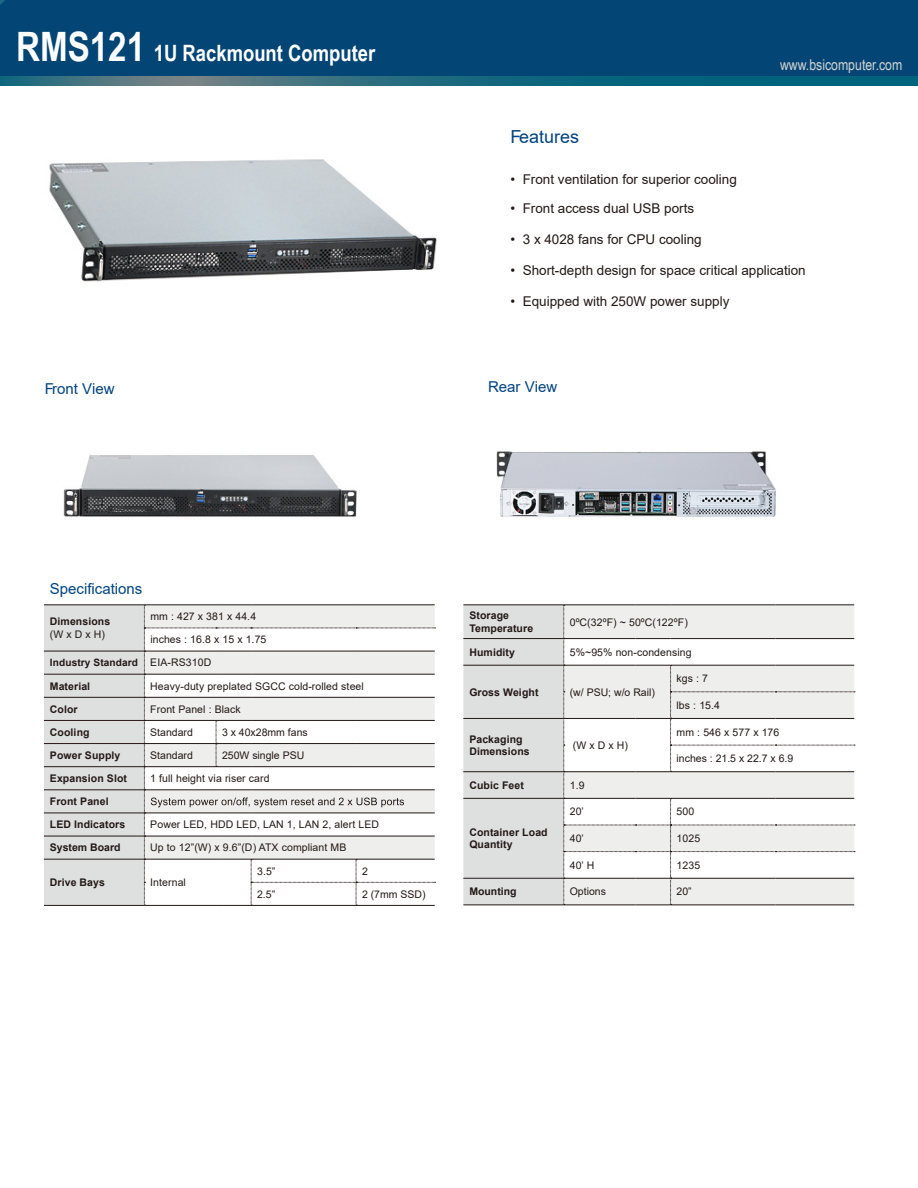
<style>
.page{position:relative;width:918px;height:1188px;background:#fff}
.page>*{position:absolute;margin:0;border:0;box-sizing:border-box;transform-origin:0 0}
.t1{font:700 22.5px "Arial Narrow";color:#fff}
.t2{font:18px "Arial";color:#00437f}
.t3{font:15px "Arial";color:#00437f}
.t4{font:15px "Arial Narrow";color:#d3d3d3}
.t5{font:13.5px "Arial";color:#231815}
.t6{font:10.5px "Arial";letter-spacing:.005em;color:#231815}
.t7{font:700 10.5px/12.6px "Arial";letter-spacing:.01em;color:#231815}
.t8{font:700 10.2px "Arial";letter-spacing:.01em;color:#231815}
.s1{font-size:40.5px}
.s2{font-weight:400;font-size:10.5px}
</style>
<div class="page">
<div style="left:0;top:0;width:918px;height:85px;background:#034675"></div>
<svg style="left:0;top:0;width:5px;height:5px"></svg>
<svg style="left:0;top:77px;width:918px;height:8px;background:#256c7e"></svg>
<svg style="left:44px;top:605px;width:392px;height:301px"></svg>
<hr style="left:463px;top:905px;width:101px;height:1px;background:#231815">
<hr style="left:564px;top:905px;width:72px;height:1px;background:#231815">
<hr style="left:636px;top:905px;width:35px;height:1px;background:#231815">
<svg style="left:463px;top:605px;width:392px;height:300px"></svg>
<hr style="left:671px;top:878px;width:105px;height:1px;background:#231815">
<hr style="left:776px;top:878px;width:78px;height:1px;background:#231815">
<hr style="left:671px;top:905px;width:105px;height:1px;background:#231815">
<hr style="left:776px;top:905px;width:78px;height:1px;background:#231815">
<img style="left:49px;top:159px;width:388px;height:123px">
<img style="left:63px;top:455px;width:294px;height:62px">
<img style="left:496px;top:451px;width:280px;height:66px">
<h1 class="t1" style="left:16px;top:37px;width:361px"><span class="s1">RMS121</span> 1U Rackmount Computer</h1>
<h3 class="t4" style="left:780px;top:53px;width:124px">www.bsicomputer.com</h3>
<h2 class="t2" style="left:511px;top:124px;width:70px">Features</h2>
<p class="t5" style="left:511px;top:170px;width:228px">• Front ventilation for superior cooling</p>
<p class="t5" style="left:511px;top:199px;width:185px">• Front access dual USB ports</p>
<p class="t5" style="left:511px;top:230px;width:193px">• 3 x 4028 fans for CPU cooling</p>
<p class="t5" style="left:511px;top:261px;width:297px">• Short-depth design for space critical application</p>
<p class="t5" style="left:511px;top:292px;width:220px">• Equipped with 250W power supply</p>
<h3 class="t3" style="left:45px;top:379px;width:71px">Front View</h3>
<h3 class="t3" style="left:488px;top:376px;width:71px">Rear View</h3>
<h3 class="t3" style="left:50px;top:579px;width:94px">Specifications</h3>
<p class="t6" style="left:150px;top:609px;width:107px">mm : 427 x 381 x 44.4</p>
<p class="t6" style="left:150px;top:632px;width:118px">inches : 16.8 x 15 x 1.75</p>
<p class="t8" style="left:50px;top:656px;width:163px">Industry Standard <span class="s2">EIA-RS310D</span></p>
<p class="t7" style="left:50px;top:680px;width:42px">Material</p>
<p class="t6" style="left:150px;top:679px;width:215px">Heavy-duty preplated SGCC cold-rolled steel</p>
<p class="t7" style="left:50px;top:703px;width:29px">Color</p>
<p class="t6" style="left:150px;top:702px;width:92px">Front Panel : Black</p>
<p class="t7" style="left:50px;top:726px;width:41px">Cooling</p>
<p class="t6" style="left:150px;top:725px;width:44px">Standard</p>
<p class="t6" style="left:222px;top:725px;width:87px">3 x 40x28mm fans</p>
<p class="t7" style="left:50px;top:749px;width:72px">Power Supply</p>
<p class="t6" style="left:150px;top:748px;width:44px">Standard</p>
<p class="t6" style="left:222px;top:748px;width:84px">250W single PSU</p>
<p class="t7" style="left:50px;top:772px;width:79px">Expansion Slot</p>
<p class="t6" style="left:150px;top:771px;width:121px">1 full height via riser card</p>
<p class="t7" style="left:50px;top:795px;width:60px">Front Panel</p>
<p class="t7" style="left:50px;top:818px;width:77px">LED Indicators</p>
<p class="t6" style="left:150px;top:817px;width:230px">Power LED, HDD LED, LAN 1, LAN 2, alert LED</p>
<p class="t7" style="left:50px;top:842px;width:72px">System Board</p>
<p class="t6" style="left:150px;top:841px;width:198px">Up to 12”(W) x 9.6”(D) ATX compliant MB</p>
<p class="t7" style="left:50px;top:876px;width:57px">Drive Bays</p>
<p class="t6" style="left:150px;top:875px;width:37px">Internal</p>
<p class="t7" style="left:50px;top:616px;width:62px">Dimensions</p>
<p class="t6" style="left:50px;top:627px;width:57px">(WxDxH)</p>
<p class="t6" style="left:257px;top:864px;width:20px">3.5”</p>
<p class="t6" style="left:362px;top:864px;width:7px">2</p>
<p class="t6" style="left:257px;top:887px;width:20px">2.5”</p>
<p class="t6" style="left:362px;top:887px;width:65px">2 (7mm SSD)</p>
<p class="t7" style="left:469px;top:609px;width:65px">Storage<br>Temperature</p>
<p class="t6" style="left:570px;top:615px;width:120px">0ºC(32ºF) ~ 50ºC(122ºF)</p>
<p class="t7" style="left:469px;top:646px;width:47px">Humidity</p>
<p class="t6" style="left:570px;top:645px;width:123px">5%~95% non-condensing</p>
<p class="t7" style="left:469px;top:686px;width:71px">Gross Weight</p>
<p class="t6" style="left:570px;top:685px;width:87px">(w/ PSU; w/o Rail)</p>
<p class="t6" style="left:677px;top:671px;width:33px">kgs : 7</p>
<p class="t6" style="left:677px;top:698px;width:45px">lbs : 15.4</p>
<p class="t7" style="left:469px;top:733px;width:62px">Packaging<br>Dimensions</p>
<p class="t6" style="left:573px;top:738px;width:57px">(WxDxH)</p>
<p class="t6" style="left:677px;top:725px;width:104px">mm : 546 x 577 x 176</p>
<p class="t6" style="left:677px;top:751px;width:118px">inches : 21.5 x 22.7 x 6.9</p>
<p class="t7" style="left:469px;top:779px;width:56px">Cubic Feet</p>
<p class="t6" style="left:570px;top:778px;width:16px">1.9</p>
<p class="t7" style="left:469px;top:826px;width:80px">Container Load<br>Quantity</p>
<p class="t6" style="left:570px;top:805px;width:16px">20’</p>
<p class="t6" style="left:677px;top:805px;width:19px">500</p>
<p class="t6" style="left:570px;top:831px;width:16px">40’</p>
<p class="t6" style="left:677px;top:831px;width:25px">1025</p>
<p class="t6" style="left:570px;top:858px;width:26px">40’ H</p>
<p class="t6" style="left:677px;top:858px;width:25px">1235</p>
<p class="t7" style="left:469px;top:885px;width:49px">Mounting</p>
<p class="t6" style="left:570px;top:884px;width:38px">Options</p>
<p class="t6" style="left:677px;top:884px;width:17px">20”</p>
</div>
